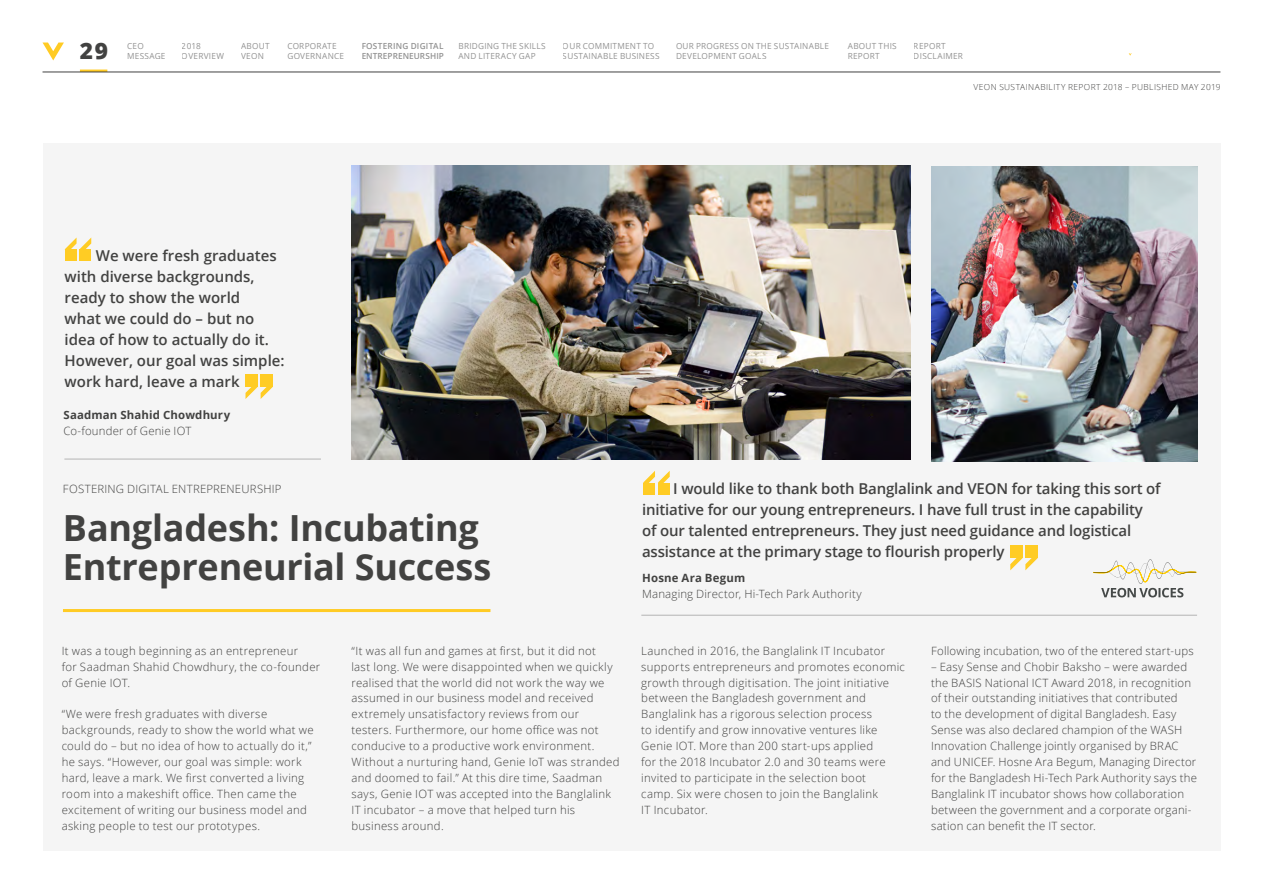
<style>
.page{position:relative;width:1263px;height:893px;background:#fff}
.page>*{position:absolute;margin:0;border:0;box-sizing:border-box;transform-origin:0 0}
.t1{font:700 36px/39px "Open Sans";letter-spacing:-.005em;color:#424241}
.t2{font:800 22.65px "Open Sans";color:#424241}
.t3{font:600 15px/21px "Open Sans";letter-spacing:-.01em;color:#424241}
.t4{font:300 11.4px/15.9px "Open Sans";letter-spacing:.025em;color:#424241}
.t5{font:700 11.4px "Open Sans";letter-spacing:.015em;color:#424241}
.t6{font:8.4px/9.6px "Open Sans";letter-spacing:.03em;color:#929292}
.t7{font:300 8.4px "Open Sans";letter-spacing:.045em;color:#424241}
.t8{font:600 8.4px "Open Sans";letter-spacing:.015em;color:#929292}
</style>
<div class="page">
<div style="left:43px;top:143px;width:1177px;height:707px;background:#f5f5f5"></div>
<hr style="left:63px;top:609px;width:427px;height:3px;background:#ffcb24">
<div style="left:65px;top:249px;width:12px;height:12px;background:#ffcc24"></div>
<div style="left:79px;top:249px;width:12px;height:12px;background:#ffcc24"></div>
<svg style="left:65px;top:237px;width:26px;height:12px"></svg>
<div style="left:261px;top:374px;width:12px;height:13px;background:#ffcc24"></div>
<div style="left:245px;top:374px;width:13px;height:13px;background:#ffcc24"></div>
<svg style="left:245px;top:385px;width:28px;height:14px"></svg>
<img style="left:351px;top:166px;width:560px;height:294px">
<hr style="left:64px;top:459px;width:257px;height:1px;background:#bcbcbc">
<div style="left:643px;top:483px;width:12px;height:12px;background:#ffcc24"></div>
<div style="left:658px;top:483px;width:12px;height:12px;background:#ffcc24"></div>
<svg style="left:643px;top:471px;width:27px;height:12px"></svg>
<div style="left:1025px;top:546px;width:13px;height:12px;background:#ffcc24"></div>
<div style="left:1010px;top:546px;width:12px;height:12px;background:#ffcc24"></div>
<svg style="left:1010px;top:556px;width:28px;height:14px"></svg>
<img style="left:932px;top:167px;width:266px;height:294px">
<svg style="left:1093px;top:559px;width:103px;height:38px"></svg>
<hr style="left:641px;top:615px;width:556px;height:1px;background:#bcbcbc">
<svg style="left:43px;top:43px;width:21px;height:17px"></svg>
<hr style="left:80px;top:70px;width:27px;height:2px;background:#ffcb24">
<hr style="left:43px;top:72px;width:1177px;height:1px;background:#424241">
<h2 class="t2" style="left:80px;top:33px;width:29px">29</h2>
<p class="t8" style="left:362px;top:50px;width:84px">ENTREPRENEURSHIP</p>
<p class="t6" style="left:127px;top:41px;width:40px">CEO<br>MESSAGE</p>
<p class="t6" style="left:241px;top:41px;width:30px">ABOUT<br>VEON</p>
<p class="t6" style="left:287px;top:41px;width:58px">CORPORATE<br>GOVERNANCE</p>
<p class="t6" style="left:182px;top:41px;width:44px">2018<br>OVERVIEW</p>
<p class="t6" style="left:563px;top:41px;width:98px">OUR COMMITMENT TO<br>SUSTAINABLE BUSINESS</p>
<p class="t6" style="left:914px;top:41px;width:51px">REPORT<br>DISCLAIMER</p>
<p class="t8" style="left:362px;top:40px;width:83px">FOSTERING DIGITAL</p>
<p class="t6" style="left:458px;top:41px;width:89px">BRIDGING THE SKILLS<br>AND LITERACY GAP</p>
<p class="t6" style="left:676px;top:41px;width:155px">OUR PROGRESS ON THE SUSTAINABLE<br>DEVELOPMENT GOALS</p>
<p class="t6" style="left:848px;top:41px;width:50px">ABOUT THIS<br>REPORT</p>
<p class="t7" style="left:973px;top:81px;width:248px">VEON SUSTAINABILITY REPORT 2018 – PUBLISHED MAY 2019</p>
<h3 class="t3" style="left:65px;top:244px;width:221px;text-indent:31px">We were fresh graduates with diverse backgrounds, ready to show the world<br>what we could do – but no idea of how to actually do it.<br>However, our goal was simple: work hard, leave a mark</h3>
<p class="t5" style="left:63px;top:407px;width:168px">Saadman Shahid Chowdhury</p>
<p class="t4" style="left:63px;top:423px;width:129px">Co-founder of Genie IOT</p>
<p class="t4" style="left:63px;top:481px;width:220px">FOSTERING DIGITAL ENTREPRENEURSHIP</p>
<h1 class="t1" style="left:63px;top:508px;width:430px">Bangladesh: Incubating<br>Entrepreneurial Success</h1>
<p class="t3" style="left:642px;top:477px;width:520px;text-indent:31px">I would like to thank both Banglalink and VEON for taking this sort of initiative for our young entrepreneurs. I have full trust in the capability of our talented entrepreneurs. They just need guidance and logistical assistance at the primary stage to flourish properly</p>
<p class="t5" style="left:642px;top:570px;width:105px">Hosne Ara Begum</p>
<p class="t4" style="left:642px;top:586px;width:221px">Managing Director, Hi-Tech Park Authority</p>
<p class="t4" style="left:62px;top:642px;width:260px">It was a tough beginning as an entrepreneur<br>for Saadman Shahid Chowdhury, the co-founder of Genie IOT.</p>
<p class="t4" style="left:62px;top:706px;width:254px">“We were fresh graduates with diverse backgrounds, ready to show the world what we could do – but no idea of how to actually do it,” he says. “However, our goal was simple: work hard, leave a mark. We first converted a living room into a makeshift office. Then came the excitement of writing our business model and asking people to test our prototypes.</p>
<p class="t4" style="left:351px;top:642px;width:270px">“It was all fun and games at first, but it did not<br>last long. We were disappointed when we quickly realised that the world did not work the way we assumed in our business model and received extremely unsatisfactory reviews from our testers. Furthermore, our home office was not conducive to a productive work environment.<br>Without a nurturing hand, Genie IoT was stranded and doomed to fail.” At this dire time, Saadman says, Genie IOT was accepted into the Banglalink IT incubator – a move that helped turn his business around.</p>
<p class="t4" style="left:641px;top:642px;width:265px">Launched in 2016, the Banglalink IT Incubator supports entrepreneurs and promotes economic growth through digitisation. The joint initiative between the Bangladesh government and Banglalink has a rigorous selection process<br>to identify and grow innovative ventures like Genie IOT. More than 200 start-ups applied<br>for the 2018 Incubator 2.0 and 30 teams were invited to participate in the selection boot<br>camp. Six were chosen to join the Banglalink<br>IT Incubator.</p>
<p class="t4" style="left:931px;top:642px;width:264px">Following incubation, two of the entered start-ups</p>
<p class="t4" style="left:931px;top:658px;width:268px">– Easy Sense and Chobir Baksho – were awarded the BASIS National ICT Award 2018, in recognition of their outstanding initiatives that contributed<br>to the development of digital Bangladesh. Easy Sense was also declared champion of the WASH Innovation Challenge jointly organised by BRAC and UNICEF. Hosne Ara Begum, Managing Director for the Bangladesh Hi-Tech Park Authority says the Banglalink IT incubator shows how collaboration between the government and a corporate organi&shy;sation can benefit the IT sector.</p>
</div>
